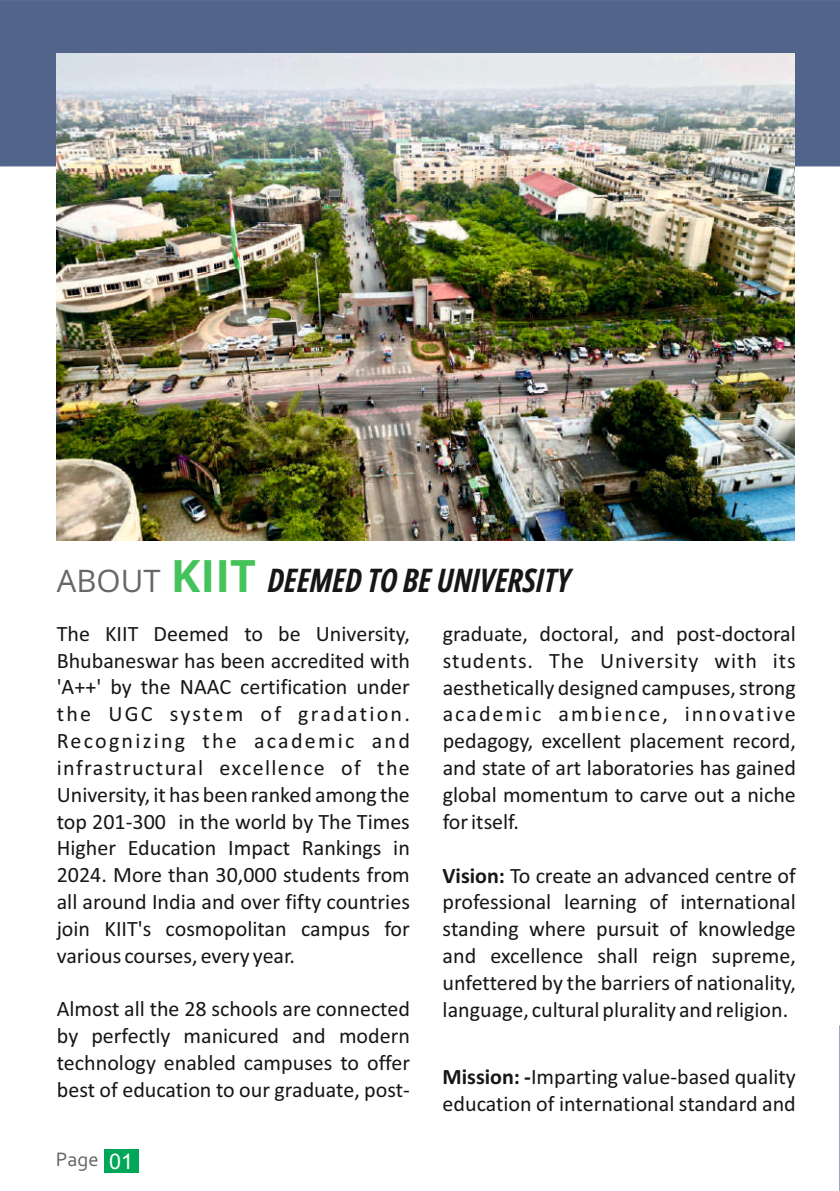
<style>
.page{position:relative;width:840px;height:1191px;background:#fff}
.page>*{position:absolute;margin:0;border:0;box-sizing:border-box;transform-origin:0 0}
.t1{font:italic 700 32.6px "Open Sans Condensed";color:#151616}
.t2{font:22px/26.8px "Calibri";color:#151616;text-align:justify}
.t3{font:20.4px "Corbel";color:#676767}
.s1{font-family:"Open Sans";font-weight:400;font-style:normal;font-size:31px;color:#676767}
.s2{font-family:"Open Sans";font-style:normal;font-size:44.6px;color:#45c35b}
.s3{font-family:"Arial";font-size:21.6px;color:#fff}
.s4{font-weight:700}
</style>
<div class="page">
<div style="left:0;top:0;width:839px;height:166px;background:#52648a"></div>
<img style="left:57px;top:53px;width:736px;height:488px">
<div style="left:104px;top:1149px;width:35px;height:24px;background:#00a759"></div>
<h1 class="t1" style="left:57px;top:557px;width:515px"><span class="s1">ABOUT</span> <span class="s2">KIIT</span> DEEMED TO BE UNIVERSITY</h1>
<p class="t2" style="left:57px;top:622px;width:354px">The KIIT Deemed to be University, Bhubaneswar has been accredited with 'A++' by the NAAC certification under the UGC system of gradation.<br>Recognizing the academic and infrastructural excellence of the University, it has been ranked among the top 201-300 in the world by The Times Higher Education Impact Rankings in 2024. More than 30,000 students from all around India and over fifty countries join KIIT's cosmopolitan campus for various courses, every year.</p>
<p class="t2" style="left:57px;top:997px;width:354px">Almost all the 28 schools are connected by perfectly manicured and modern technology enabled campuses to offer best of education to our graduate, post-</p>
<p class="t3" style="left:56px;top:1151px;width:79px">Page <span class="s3">01</span></p>
<p class="t2" style="left:442px;top:622px;width:354px">graduate, doctoral, and post-doctoral students. The University with its aesthetically designed campuses, strong academic ambience, innovative pedagogy, excellent placement record, and state of art laboratories has gained global momentum to carve out a niche for itself.</p>
<p class="t2" style="left:442px;top:863px;width:354px"><span class="s4">Vision:</span> To create an advanced centre of professional learning of international standing where pursuit of knowledge and excellence shall reign supreme, unfettered by the barriers of nationality, language, cultural plurality and religion.</p>
<p class="t2" style="left:442px;top:1065px;width:354px"><span class="s4">Mission: -</span>Imparting value-based quality education of international standard and</p>
</div>
